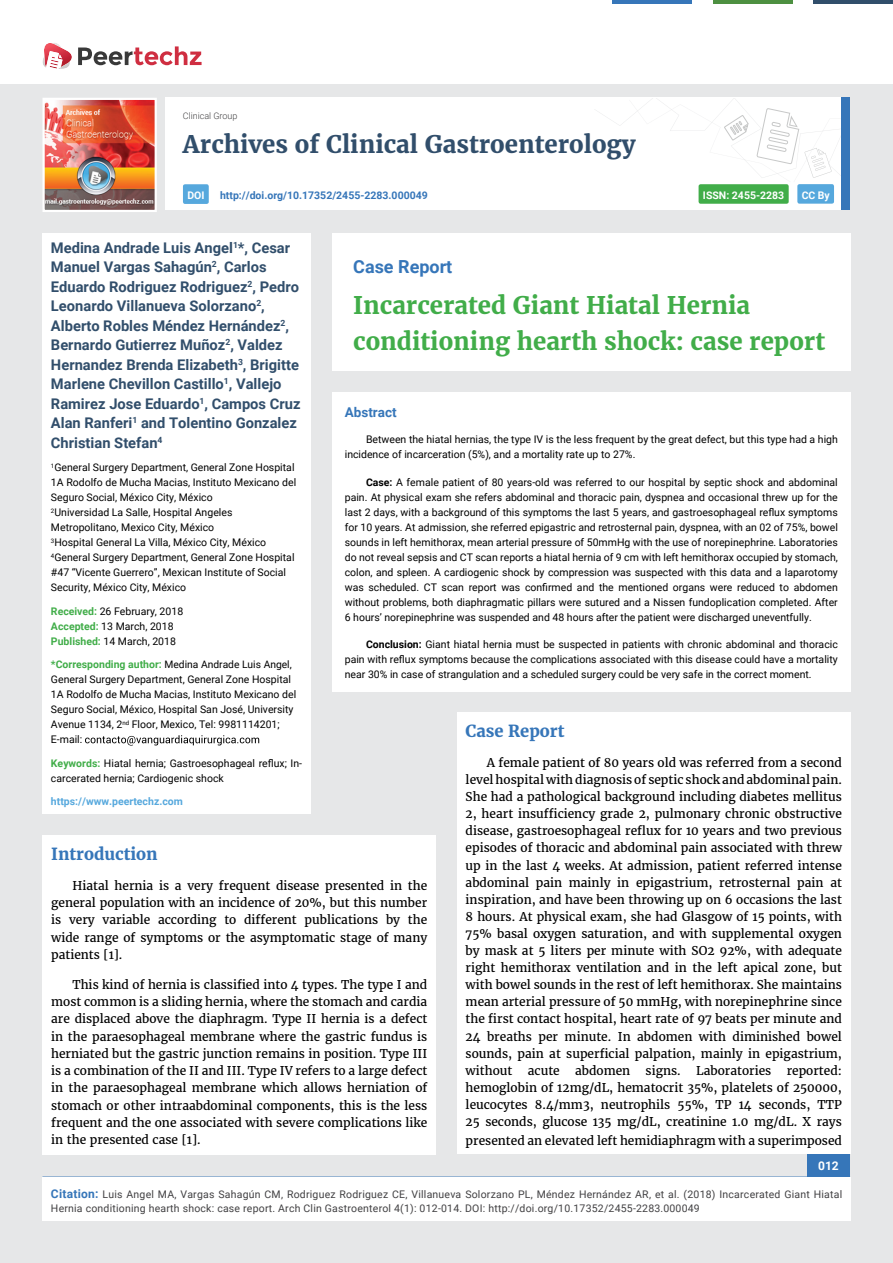
<style>
.page{position:relative;width:893px;height:1263px;background:#e6e7e8}
.page>*{position:absolute;margin:0;border:0;box-sizing:border-box;transform-origin:0 0}
.t1{font:700 24px/36px "Merriweather";color:#41ad49}
.t2{font:700 24px "Merriweather";color:#314e6b}
.t3{font:700 18px "Roboto";color:#3676b9}
.t4{font:700 16.5px "Merriweather";color:#3676b9}
.t5{font:700 14.7px/19.5px "Roboto";color:#314e6b}
.t6{font:700 13.5px "Roboto";color:#3676b9}
.t7{font:12px/17.1px "Merriweather";color:#000;text-align:justify}
.t8{font:700 12px "Roboto";color:#fff}
.t9{font:10.5px/15px "Roboto";color:#000}
.t10{font:10.5px/13.5px "Roboto";letter-spacing:.02em;color:#414042}
.t11{font:700 10.5px "Roboto";color:#3676b9}
.t12{font:700 10.5px "Roboto";color:#56a8dd}
.t13{font:700 10.5px "Roboto";color:#fff}
.t14{font:10.35px "Roboto";color:#000}
.t15{font:300 9px "Roboto";color:#414042}
.s1{font-weight:700;color:#41ad49}
.s2{font-weight:700;font-size:10.5px;color:#41ad49}
.s3{font-weight:700}
.s4{font-weight:700;font-size:12px;color:#3676b9}
</style>
<div class="page">
<div style="left:165px;top:98px;width:684px;height:112px;background:#fff"></div>
<svg style="left:596px;top:99px;width:245px;height:79px"></svg>
<div style="left:841px;top:98px;width:8px;height:112px;background:#3676b9"></div>
<img style="left:45px;top:101px;width:109px;height:108px">
<div style="left:42px;top:98px;width:115px;height:114px;border:2px solid #fff"></div>
<div style="left:0;top:0;width:893px;height:83px;background:#fff"></div>
<svg style="left:42px;top:43px;width:160px;height:26px"></svg>
<div style="left:698px;top:184px;width:91px;height:20px;background:#41ad49;border-radius:2px"></div>
<div style="left:797px;top:184px;width:37px;height:20px;background:#56a8dd;border-radius:2px"></div>
<hr style="left:713px;top:0;width:79px;height:3px;background:#4d9041">
<hr style="left:612px;top:0;width:80px;height:3px;background:#3676b9">
<hr style="left:813px;top:0;width:80px;height:3px;background:#314e6b">
<div style="left:807px;top:1154px;width:43px;height:50px;background:#3676b9"></div>
<div style="left:42px;top:1177px;width:809px;height:43px;background:#fff"></div>
<div style="left:183px;top:184px;width:26px;height:20px;background:#56a8dd;border-radius:2px"></div>
<div style="left:332px;top:392px;width:518px;height:299px;background:#fff"></div>
<div style="left:332px;top:233px;width:518px;height:138px;background:#fff"></div>
<div style="left:42px;top:233px;width:269px;height:581px;background:#fff"></div>
<svg style="left:85px;top:735px;width:174px;height:11px"></svg>
<div style="left:43px;top:835px;width:393px;height:319px;background:#fff"></div>
<div style="left:457px;top:712px;width:393px;height:442px;background:#fff"></div>
<p class="t15" style="left:183px;top:111px;width:56px">Clinical Group</p>
<h1 class="t2" style="left:183px;top:129px;width:454px">Archives of Clinical Gastroenterology</h1>
<p class="t13" style="left:187px;top:189px;width:19px">DOI</p>
<p class="t11" style="left:220px;top:189px;width:209px">http://doi.org/10.17352/2455-2283.000049</p>
<p class="t13" style="left:703px;top:189px;width:83px">ISSN: 2455-2283</p>
<p class="t13" style="left:802px;top:189px;width:29px">CC By</p>
<p class="t5" style="left:51px;top:238px;width:251px">Medina Andrade Luis Angel<sup>1</sup>*, Cesar Manuel Vargas Sahagún<sup>2</sup>, Carlos Eduardo Rodriguez Rodriguez<sup>2</sup>, Pedro Leonardo Villanueva Solorzano<sup>2</sup>, Alberto Robles Méndez Hernández<sup>2</sup>, Bernardo Gutierrez Muñoz<sup>2</sup>, Valdez Hernandez Brenda Elizabeth<sup>3</sup>, Brigitte Marlene Chevillon Castillo<sup>1</sup>, Vallejo Ramirez Jose Eduardo<sup>1</sup>, Campos Cruz Alan Ranferi<sup>1</sup> and Tolentino Gonzalez Christian Stefan<sup>4</sup></p>
<p class="t9" style="left:51px;top:460px;width:247px"><sup>1</sup>General Surgery Department, General Zone Hospital 1A Rodolfo de Mucha Macias, Instituto Mexicano del Seguro Social, México City, México<br><sup>2</sup>Universidad La Salle, Hospital Angeles Metropolitano, Mexico City, México<br><sup>3</sup>Hospital General La Villa, México City, México <sup>4</sup>General Surgery Department, General Zone Hospital #47 “Vicente Guerrero”, Mexican Institute of Social Security, México City, México</p>
<p class="t9" style="left:51px;top:604px;width:134px"><span class="s1">Received:</span> 26 February, 2018<br><span class="s1">Accepted:</span> 13 March, 2018<br><span class="s1">Published:</span> 14 March, 2018</p>
<p class="t14" style="left:51px;top:659px;width:242px"><span class="s2">*Corresponding author:</span> Medina Andrade Luis Angel,</p>
<p class="t9" style="left:51px;top:672px;width:247px">General Surgery Department, General Zone Hospital 1A Rodolfo de Mucha Macias, Instituto Mexicano del Seguro Social, México, Hospital San José, University Avenue 1134, 2<sup>nd</sup> Floor, Mexico, Tel: 9981114201; E-mail:</p>
<p class="t9" style="left:51px;top:756px;width:253px"><span class="s1">Keywords:</span> Hiatal hernia; Gastroesophageal reflux; In&shy;carcerated hernia; Cardiogenic shock</p>
<p class="t12" style="left:51px;top:796px;width:133px">https://www.peertechz.com</p>
<h3 class="t4" style="left:51px;top:844px;width:108px">Introduction</h3>
<p class="t7" style="left:51px;top:877px;width:378px;text-indent:21px">Hiatal hernia is a very frequent disease presented in the general population with an incidence of 20%, but this number is very variable according to different publications by the wide range of symptoms or the asymptomatic stage of many patients [1].</p>
<p class="t7" style="left:51px;top:976px;width:378px;text-indent:21px">This kind of hernia is classified into 4 types. The type I and most common is a sliding hernia, where the stomach and cardia are displaced above the diaphragm. Type II hernia is a defect in the paraesophageal membrane where the gastric fundus is herniated but the gastric junction remains in position. Type III is a combination of the II and III. Type IV refers to a large defect in the paraesophageal membrane which allows herniation of stomach or other intraabdominal components, this is the less frequent and the one associated with severe complications like in the presented case [1].</p>
<h2 class="t3" style="left:353px;top:257px;width:101px">Case Report</h2>
<h1 class="t1" style="left:353px;top:287px;width:473px">Incarcerated Giant Hiatal Hernia conditioning hearth shock: case report</h1>
<p class="t6" style="left:345px;top:405px;width:53px">Abstract</p>
<p class="t9" style="left:345px;top:432px;width:495px;text-indent:21px">Between the hiatal hernias, the type IV is the less frequent by the great defect, but this type had a high incidence of incarceration (5%), and a mortality rate up to 27%.</p>
<p class="t9" style="left:345px;top:475px;width:495px;text-align:justify;text-indent:21px"><span class="s3">Case:</span> A female patient of 80 years-old was referred to our hospital by septic shock and abdominal pain. At physical exam she refers abdominal and thoracic pain, dyspnea and occasional threw up for the last 2 days, with a background of this symptoms the last 5 years, and gastroesophageal reflux symptoms for 10 years. At admission, she referred epigastric and retrosternal pain, dyspnea, with an 02 of 75%, bowel sounds in left hemithorax, mean arterial pressure of 50mmHg with the use of norepinephrine. Laboratories do not reveal sepsis and CT scan reports a hiatal hernia of 9 cm with left hemithorax occupied by stomach, colon, and spleen. A cardiogenic shock by compression was suspected with this data and a laparotomy was scheduled. CT scan report was confirmed and the mentioned organs were reduced to abdomen without problems, both diaphragmatic pillars were sutured and a Nissen fundoplication completed. After 6 hours’ norepinephrine was suspended and 48 hours after the patient were discharged uneventfully.</p>
<p class="t9" style="left:345px;top:637px;width:495px;text-align:justify;text-indent:21px"><span class="s3">Conclusion:</span> Giant hiatal hernia must be suspected in patients with chronic abdominal and thoracic pain with reflux symptoms because the complications associated with this disease could have a mortality near 30% in case of strangulation and a scheduled surgery could be very safe in the correct moment.</p>
<h3 class="t4" style="left:466px;top:721px;width:100px">Case Report</h3>
<p class="t7" style="left:466px;top:754px;width:378px;text-indent:21px">A female patient of 80 years old was referred from a second level hospital with diagnosis of septic shock and abdominal pain.<br>She had a pathological background including diabetes mellitus 2, heart insufficiency grade 2, pulmonary chronic obstructive disease, gastroesophageal reflux for 10 years and two previous episodes of thoracic and abdominal pain associated with threw up in the last 4 weeks. At admission, patient referred intense abdominal pain mainly in epigastrium, retrosternal pain at inspiration, and have been throwing up on 6 occasions the last 8 hours. At physical exam, she had Glasgow of 15 points, with 75% basal oxygen saturation, and with supplemental oxygen by mask at 5 liters per minute with SO2 92%, with adequate right hemithorax ventilation and in the left apical zone, but with bowel sounds in the rest of left hemithorax. She maintains mean arterial pressure of 50 mmHg, with norepinephrine since the first contact hospital, heart rate of 97 beats per minute and 24 breaths per minute. In abdomen with diminished bowel sounds, pain at superficial palpation, mainly in epigastrium, without</p>
<p class="t7" style="left:466px;top:1062px;width:378px;text-indent:321px">reported: hemoglobin of 12mg/dL, hematocrit 35%, platelets of 250000, leucocytes 8.4/mm3, neutrophils 55%, TP 14 seconds, TTP 25 seconds, glucose 135 mg/dL, creatinine 1.0 mg/dL. X rays</p>
<p class="t7" style="left:466px;top:1132px;width:378px">presented an elevated left hemidiaphragm with a superimposed</p>
<p class="t7" style="left:528px;top:1062px;width:33px">acute</p>
<p class="t7" style="left:575px;top:1062px;width:57px">abdomen</p>
<p class="t7" style="left:646px;top:1062px;width:37px">signs.</p>
<p class="t7" style="left:696px;top:1062px;width:77px">Laboratories</p>
<p class="t8" style="left:818px;top:1159px;width:22px">012</p>
<p class="t10" style="left:51px;top:1188px;width:793px"><span class="s4">Citation:</span> Luis Angel MA, Vargas Sahagún CM, Rodriguez Rodriguez CE, Villanueva Solorzano PL, Méndez Hernández AR, et al. (2018) Incarcerated Giant Hiatal<br>Hernia conditioning hearth shock: case report. Arch Clin Gastroenterol 4(1): 012-014. DOI: http://doi.org/10.17352/2455-2283.000049</p>
</div>
